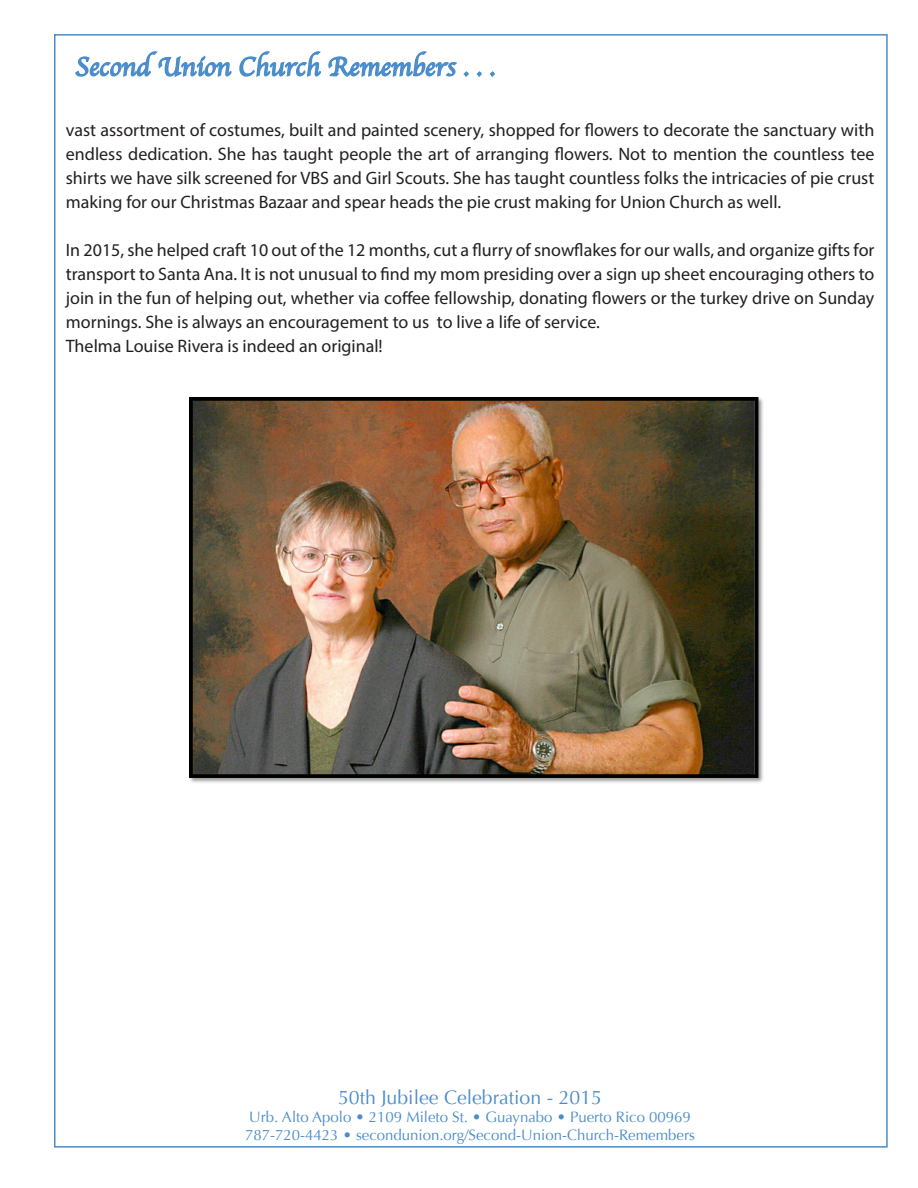
<style>
.page{position:relative;width:918px;height:1188px;background:#fff}
.page>*{position:absolute;margin:0;border:0;box-sizing:border-box;transform-origin:0 0}
.t1{font:27px "Apple Chancery";color:#4b8cca}
.t2{font:19.5px "Optima";color:#4b8cca}
.t3{font:18px/24px "Myriad Pro";color:#231f20;text-align:justify}
.t4{font:15px/18px "Optima";color:#4b8cca}
</style>
<div class="page">
<svg style="left:74px;top:34px;width:159px;height:43px"></svg>
<svg style="left:239px;top:34px;width:257px;height:43px"></svg>
<img style="left:189px;top:397px;width:574px;height:386px">
<h1 class="t1" style="left:75px;top:45px;width:422px">Second Union Church Remembers . . .</h1>
<p class="t3" style="left:66px;top:118px;width:810px">vast assortment of costumes, built and painted scenery, shopped for flowers to decorate the sanctuary with endless dedication. She has taught people the art of arranging flowers. Not to mention the countless tee shirts we have silk screened for VBS and Girl Scouts. She has taught countless folks the intricacies of pie crust making for our Christmas Bazaar and spear heads the pie crust making for Union Church as well.</p>
<p class="t3" style="left:66px;top:238px;width:810px">In 2015, she helped craft 10 out of the 12 months, cut a flurry of snowflakes for our walls, and organize gifts for transport to Santa Ana. It is not unusual to find my mom presiding over a sign up sheet encouraging others to join in the fun of helping out, whether via coffee fellowship, donating flowers or the turkey drive on Sunday mornings. She is always an encouragement to us to live a life of service.</p>
<p class="t3" style="left:66px;top:334px;width:318px">Thelma Louise Rivera is indeed an original!</p>
<p class="t2" style="left:338px;top:1086px;width:265px">50th Jubilee Celebration - 2015</p>
<p class="t4" style="left:245px;top:1108px;width:451px">Urb. Alto Apolo • 2109 Mileto St. • Guaynabo • Puerto Rico 00969<br>787-720-4423 • secondunion.org/Second-Union-Church-Remembers</p>
</div>
